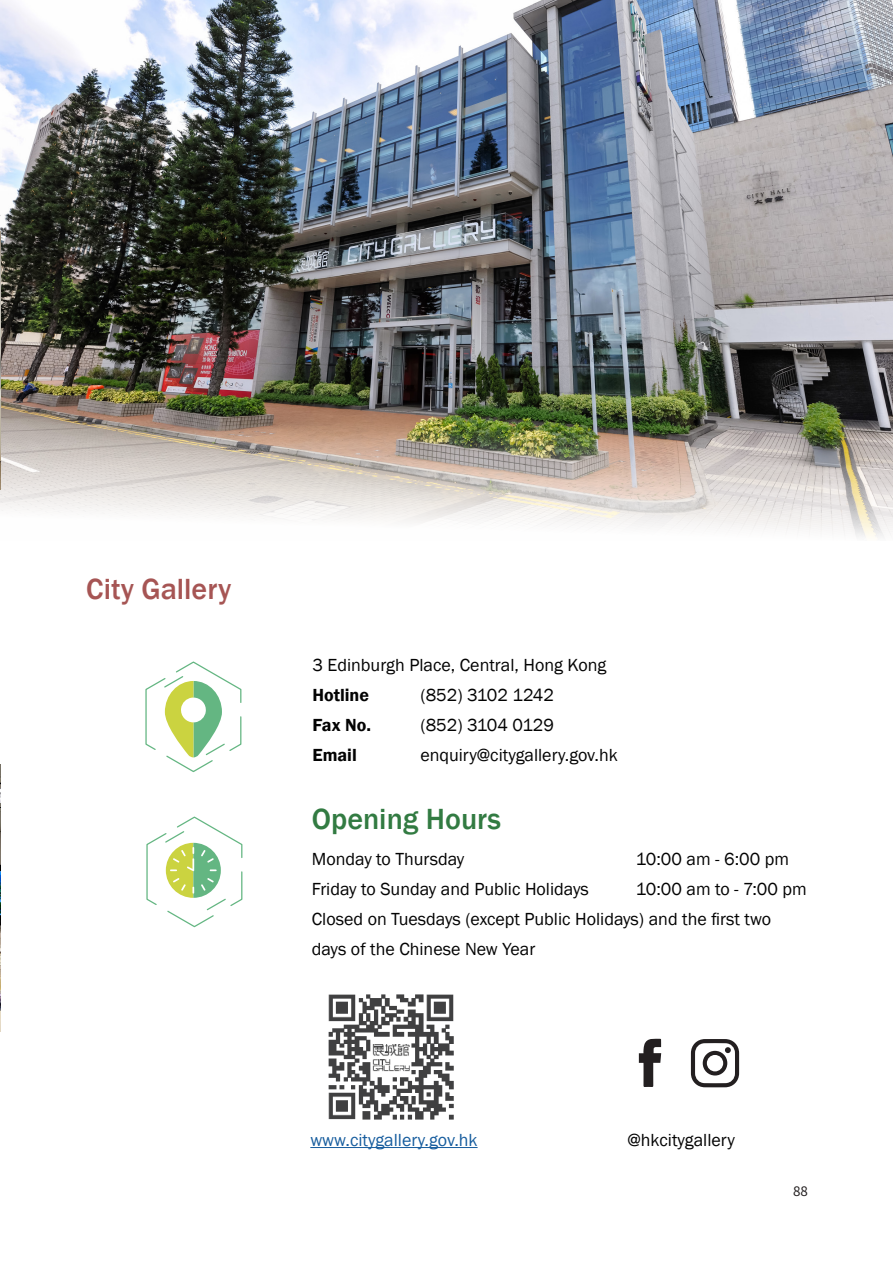
<style>
.page{position:relative;width:893px;height:1263px;background:#fff}
.page>*{position:absolute;margin:0;border:0;box-sizing:border-box;transform-origin:0 0}
.Content_Body{font:500 30px "Franklin Gothic";color:#327b42}
.Content_Body-2{font:500 30px "Franklin Gothic";color:#a65554}
.Content_Body-3{font:18px "Franklin Gothic";color:#030303}
.Content_-_Source_Sans_Variable{font:18px "Franklin Gothic";color:#175d9e}
.Content_Body-4{font:600 18px "Franklin Gothic";color:#030303}
.t1{font:15px "Source Sans Variable";color:#231f20}
</style>
<div class="page">
<img style="left:0;top:0;width:893px;height:538px">
<img style="left:328px;top:994px;width:126px;height:126px">
<svg style="left:639px;top:1039px;width:22px;height:48px"></svg>
<svg style="left:691px;top:1039px;width:48px;height:48px"></svg>
<svg style="left:146px;top:816px;width:97px;height:112px"></svg>
<svg style="left:145px;top:661px;width:97px;height:112px"></svg>
<hr style="left:310px;top:1147px;width:168px;height:1px;background:#175d9e">
<img style="left:0;top:231px;width:1px;height:259px">
<img style="left:0;top:764px;width:1px;height:268px">
<p class="Content_Body-2" style="left:86px;top:570px;width:146px">City Gallery</p>
<p class="Content_Body-3" style="left:312px;top:654px;width:295px">3 Edinburgh Place, Central, Hong Kong</p>
<p class="Content_Body-4" style="left:312px;top:684px;width:58px">Hotline</p>
<p class="Content_Body-3" style="left:420px;top:684px;width:135px">(852) 3102 1242</p>
<p class="Content_Body-4" style="left:312px;top:714px;width:60px">Fax No.</p>
<p class="Content_Body-3" style="left:420px;top:714px;width:135px">(852) 3104 0129</p>
<p class="Content_Body-4" style="left:312px;top:744px;width:46px">Email</p>
<p class="Content_Body-3" style="left:420px;top:744px;width:199px">enquiry@citygallery.gov.hk</p>
<p class="Content_Body" style="left:312px;top:800px;width:191px">Opening Hours</p>
<p class="Content_Body-3" style="left:312px;top:848px;width:154px">Monday to Thursday</p>
<p class="Content_Body-3" style="left:636px;top:848px;width:155px">10:00 am - 6:00 pm</p>
<p class="Content_Body-3" style="left:312px;top:878px;width:278px">Friday to Sunday and Public Holidays</p>
<p class="Content_Body-3" style="left:636px;top:878px;width:172px">10:00 am to - 7:00 pm</p>
<p class="Content_Body-3" style="left:312px;top:908px;width:461px">Closed on Tuesdays (except Public Holidays) and the first two</p>
<p class="Content_Body-3" style="left:312px;top:938px;width:225px">days of the Chinese New Year</p>
<p class="Content_-_Source_Sans_Variable" style="left:310px;top:1129px;width:169px">www.citygallery.gov.hk</p>
<p class="Content_Body-3" style="left:627px;top:1129px;width:109px">@hkcitygallery</p>
<p class="t1" style="left:793px;top:1181px;width:16px">88</p>
</div>
